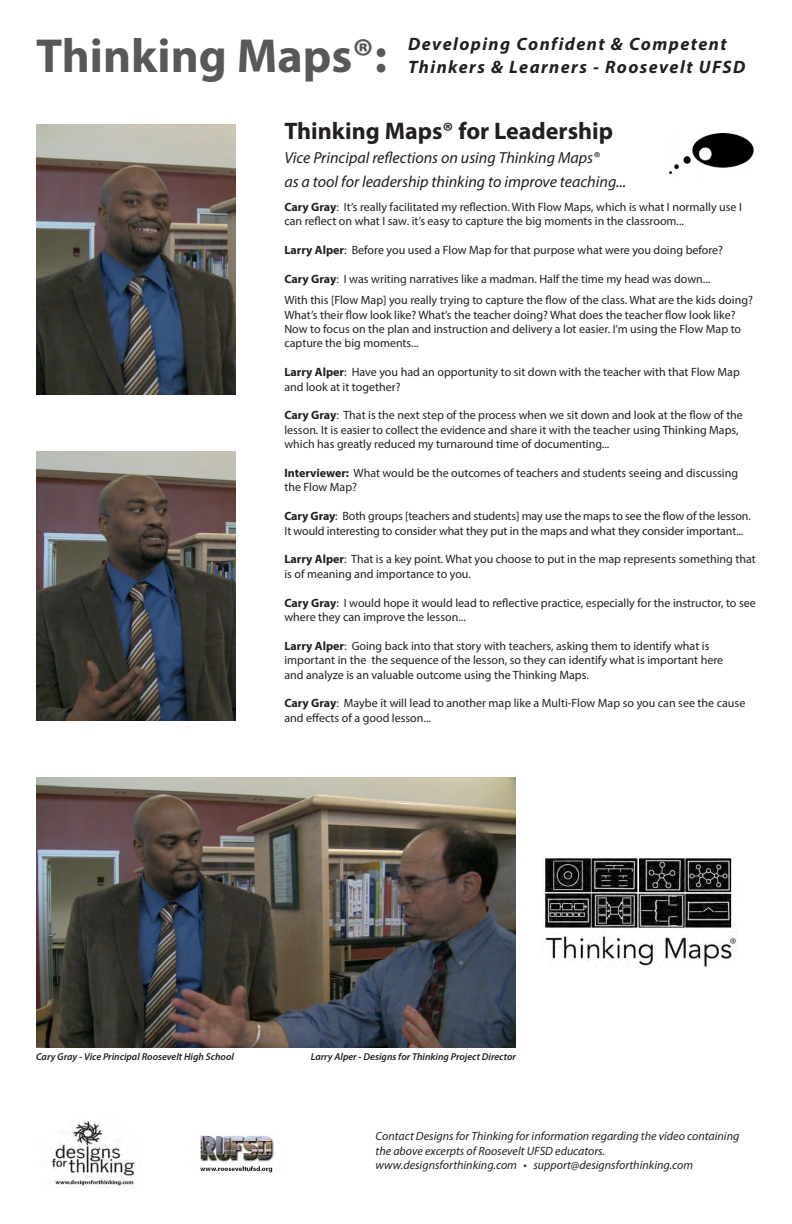
<style>
.page{position:relative;width:792px;height:1224px;background:#fff}
.page>*{position:absolute;margin:0;border:0;box-sizing:border-box;transform-origin:0 0}
.t1{font:700 48px "Myriad Pro";color:#57585a}
.t2{font:700 24px "Myriad Pro";color:#231f20}
.t3{font:italic 700 18px "Myriad Pro";letter-spacing:.08em;color:#231f20}
.t4{font:italic 16px "Myriad Pro";color:#231f20}
.t5{font:12px/14.4px "Myriad Pro";color:#231f20}
.t6{font:italic 12px/14.4px "Myriad Pro";color:#231f20}
.t7{font:italic 600 10px "Myriad Pro";color:#231f20}
.s1{font-weight:700}
</style>
<div class="page">
<img style="left:200px;top:1134px;width:75px;height:39px">
<img style="left:51px;top:1121px;width:85px;height:67px">
<img style="left:543px;top:856px;width:194px;height:112px">
<img style="left:669px;top:133px;width:85px;height:42px">
<img style="left:36px;top:125px;width:199px;height:270px">
<img style="left:36px;top:451px;width:199px;height:270px">
<img style="left:36px;top:777px;width:480px;height:270px">
<p class="t1" style="left:36px;top:25px;width:352px">Thinking Maps®:</p>
<p class="t3" style="left:408px;top:32px;width:320px">Developing Confident &amp; Competent</p>
<p class="t3" style="left:408px;top:55px;width:339px">Thinkers &amp; Learners - Roosevelt UFSD</p>
<p class="t2" style="left:284px;top:115px;width:330px">Thinking Maps® for Leadership</p>
<p class="t4" style="left:284px;top:147px;width:317px">Vice Principal reflections on using Thinking Maps®</p>
<p class="t4" style="left:284px;top:171px;width:343px">as a tool for leadership thinking to improve teaching...</p>
<p class="t5" style="left:284px;top:199px;width:459px"><span class="s1">Cary Gray</span>: It’s really facilitated my reflection. With Flow Maps, which is what I normally use I can reflect on what I saw. it’s easy to capture the big moments in the classroom...</p>
<p class="t5" style="left:284px;top:242px;width:440px"><span class="s1">Larry Alper</span>: Before you used a Flow Map for that purpose what were you doing before?</p>
<p class="t5" style="left:284px;top:271px;width:427px"><span class="s1">Cary Gray</span>: I was writing narratives like a madman. Half the time my head was down...</p>
<p class="t5" style="left:284px;top:293px;width:470px">With this [Flow Map] you really trying to capture the flow of the class. What are the kids doing?<br>What’s their flow look like? What’s the teacher doing? What does the teacher flow look like?<br>Now to focus on the plan and instruction and delivery a lot easier. I’m using the Flow Map to capture the big moments...</p>
<p class="t5" style="left:284px;top:365px;width:457px"><span class="s1">Larry Alper</span>: Have you had an opportunity to sit down with the teacher with that Flow Map and look at it together?</p>
<p class="t5" style="left:284px;top:408px;width:460px"><span class="s1">Cary Gray</span>: That is the next step of the process when we sit down and look at the flow of the lesson. It is easier to collect the evidence and share it with the teacher using Thinking Maps, which has greatly reduced my turnaround time of documenting...</p>
<p class="t5" style="left:284px;top:466px;width:455px"><span class="s1">Interviewer:</span> What would be the outcomes of teachers and students seeing and discussing the Flow Map?</p>
<p class="t5" style="left:284px;top:509px;width:468px"><span class="s1">Cary Gray</span>: Both groups [teachers and students] may use the maps to see the flow of the lesson.<br>It would interesting to consider what they put in the maps and what they consider important...</p>
<p class="t5" style="left:284px;top:552px;width:473px"><span class="s1">Larry Alper</span>: That is a key point. What you choose to put in the map represents something that is of meaning and importance to you.</p>
<p class="t5" style="left:284px;top:595px;width:473px"><span class="s1">Cary Gray</span>: I would hope it would lead to reflective practice, especially for the instructor, to see where they can improve the lesson...</p>
<p class="t5" style="left:284px;top:638px;width:440px"><span class="s1">Larry Alper</span>: Going back into that story with teachers, asking them to identify what is important in the the sequence of the lesson, so they can identify what is important here</p>
<p class="t5" style="left:284px;top:667px;width:306px">and analyze is an valuable outcome using the Thinking Maps.</p>
<p class="t5" style="left:284px;top:696px;width:462px"><span class="s1">Cary Gray</span>: Maybe it will lead to another map like a Multi-Flow Map so you can see the cause and effects of a good lesson...</p>
<p class="t7" style="left:36px;top:1050px;width:199px">Cary Gray - Vice Principal Roosevelt High School</p>
<p class="t7" style="left:311px;top:1050px;width:207px">Larry Alper - Designs for Thinking Project Director</p>
<p class="t6" style="left:376px;top:1129px;width:365px">Contact Designs for Thinking for information regarding the video containing the above excerpts of Roosevelt UFSD educators.</p>
<p class="t6" style="left:376px;top:1158px;width:319px">www.designsforthinking.com • support@designsforthinking.com</p>
</div>
